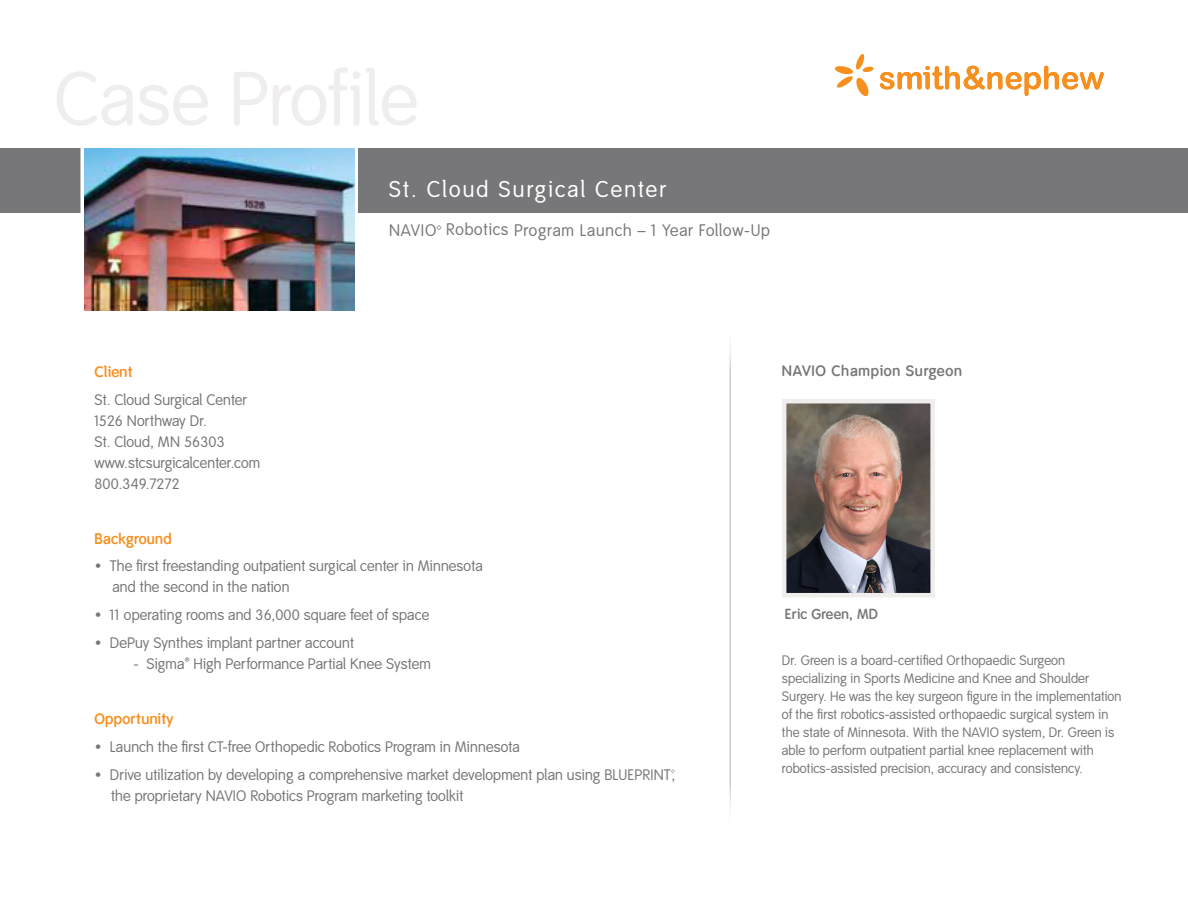
<style>
.page{position:relative;width:1188px;height:918px;background:#fff}
.page>*{position:absolute;margin:0;border:0;box-sizing:border-box;transform-origin:0 0}
.t1{font:22.5px "Smith&Nephew";letter-spacing:.1em;color:#fff}
.t2{font:16.5px "Smith&Nephew";letter-spacing:.05em;color:#77777a}
.t3{font:15px/21px "Smith&Nephew";letter-spacing:.01em;color:#77777a}
.t4{font:600 15px "Smith&Nephew";letter-spacing:.02em;color:#f68f1e}
.t5{font:600 15px "Smith&Nephew";letter-spacing:.05em;color:#77777a}
.t6{font:600 14.25px "Smith&Nephew";letter-spacing:.02em;color:#77777a}
.t7{font:13.5px/18px "Smith&Nephew";letter-spacing:.01em;color:#77777a}
.s1{font-size:12px}
</style>
<div class="page">
<div style="left:0;top:148px;width:1188px;height:65px;background:#77777a"></div>
<svg style="left:80px;top:148px;width:278px;height:163px"></svg>
<svg style="left:835px;top:54px;width:39px;height:42px"></svg>
<svg style="left:880px;top:66px;width:224px;height:30px"></svg>
<img style="left:84px;top:148px;width:270px;height:162px">
<img style="left:787px;top:404px;width:143px;height:188px">
<div style="left:782px;top:399px;width:153px;height:198px;border:4px solid #f0eded"></div>
<hr style="left:730px;top:324px;width:1px;height:507px;background:#77777a">
<p class="t1" style="left:389px;top:176px;width:279px">St. Cloud Surgical Center</p>
<p class="t2" style="left:389px;top:221px;width:383px">NAVIO™ Robotics Program Launch – 1 Year Follow-Up</p>
<p class="t4" style="left:94px;top:363px;width:40px">Client</p>
<p class="t3" style="left:94px;top:390px;width:154px">St. Cloud Surgical Center</p>
<p class="t3" style="left:94px;top:411px;width:114px">1526 Northway Dr.</p>
<p class="t3" style="left:94px;top:432px;width:132px">St. Cloud, MN 56303</p>
<p class="t3" style="left:94px;top:453px;width:167px">www.stcsurgicalcenter.com</p>
<p class="t3" style="left:94px;top:474px;width:87px">800.349.7272</p>
<p class="t4" style="left:94px;top:530px;width:79px">Background</p>
<p class="t3" style="left:112px;top:556px;width:372px;text-indent:-18px">• The first freestanding outpatient surgical center in Minnesota and the second in the nation</p>
<p class="t3" style="left:94px;top:605px;width:336px">• 11 operating rooms and 36,000 square feet of space</p>
<p class="t3" style="left:94px;top:633px;width:261px">• DePuy Synthes implant partner account</p>
<p class="t3" style="left:134px;top:654px;width:299px">- Sigma<sup>®</sup> High Performance Partial Knee System</p>
<p class="t4" style="left:94px;top:710px;width:80px">Opportunity</p>
<p class="t3" style="left:94px;top:737px;width:427px">• Launch the first CT-free Orthopedic Robotics Program in Minnesota</p>
<p class="t3" style="left:111px;top:765px;width:566px;text-indent:-16px">• Drive utilization by developing a comprehensive market development plan using BLUEPRINT<span class="s1">™</span>, the proprietary NAVIO Robotics Program marketing toolkit</p>
<p class="t5" style="left:782px;top:362px;width:182px">NAVIO Champion Surgeon</p>
<p class="t6" style="left:785px;top:605px;width:95px">Eric Green, MD</p>
<p class="t7" style="left:782px;top:651px;width:341px">Dr. Green is a board-certified Orthopaedic Surgeon specializing in Sports Medicine and Knee and Shoulder Surgery. He was the key surgeon figure in the implementation of the first robotics-assisted orthopaedic surgical system in the state of Minnesota. With the NAVIO system, Dr. Green is able to perform outpatient partial knee replacement with robotics-assisted precision, accuracy and consistency.</p>
</div>
